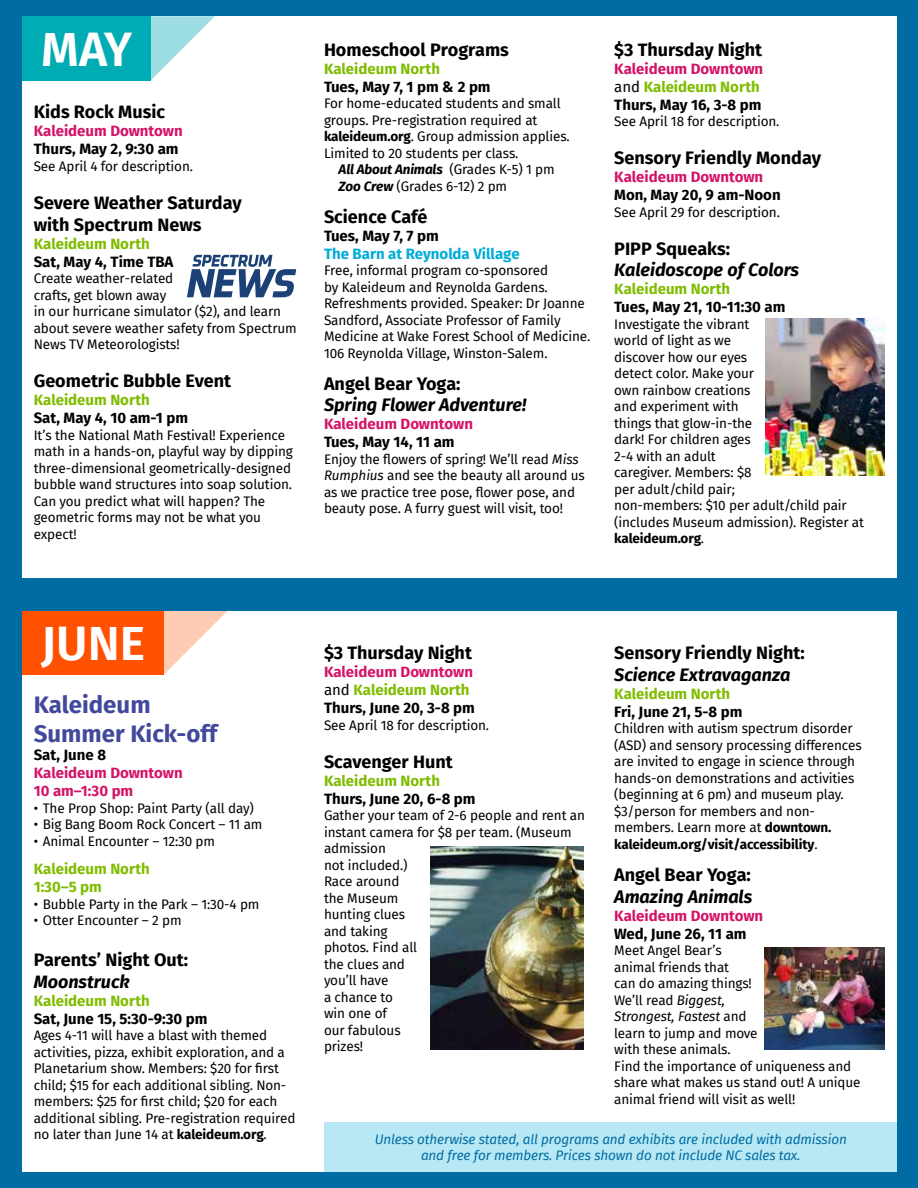
<style>
.page{position:relative;width:918px;height:1188px;background:#006ca3}
.page>*{position:absolute;margin:0;border:0;box-sizing:border-box;transform-origin:0 0}
.t1{font:600 48px "Fira Sans";color:#fff}
.t2{font:700 24px/28.8px "Fira Sans";color:#42499c}
.t3{font:700 18px/21.6px "Fira Sans";color:#000}
.t4{font:italic 700 18px "Fira Sans";color:#000}
.t5{font:700 15px/18px "Fira Sans";color:#000}
.t6{font:700 15px/18px "Fira Sans";color:#d41367}
.t7{font:700 15px/18px "Fira Sans";color:#80bc00}
.t8{font:700 15px "Fira Sans";color:#00acd8}
.t9{font:13.5px/16.5px "Fira Sans";letter-spacing:-.01em;color:#000}
.t10{font:italic 13.5px/16.2px "Fira Sans";letter-spacing:-.01em;color:#006ca3;text-align:center}
.s1{font-weight:700}
.s2{font-weight:700;font-style:italic}
.s3{font-style:italic}
.s4{font-weight:400;color:#000}
.s5{color:#80bc00}
.s6{color:#000}
.s7{color:#d41367}
.s8{font-weight:400}
</style>
<div class="page">
<div style="left:22px;top:16px;width:875px;height:1156px;background:#fff"></div>
<svg style="left:151px;top:16px;width:64px;height:64px"></svg>
<div style="left:22px;top:16px;width:129px;height:64px;background:#00acb3"></div>
<div style="left:324px;top:1122px;width:572px;height:50px;background:#b8e8f4"></div>
<svg style="left:164px;top:610px;width:64px;height:64px"></svg>
<div style="left:22px;top:610px;width:142px;height:64px;background:#ff5100"></div>
<div style="left:6px;top:578px;width:912px;height:32px;background:#006ca3"></div>
<img style="left:431px;top:846px;width:152px;height:203px">
<img style="left:766px;top:319px;width:118px;height:157px">
<img style="left:765px;top:948px;width:119px;height:101px">
<svg style="left:187px;top:255px;width:109px;height:42px"></svg>
<h1 class="t1" style="left:41px;top:10px;width:92px">MAY</h1>
<h3 class="t3" style="left:34px;top:100px;width:133px">Kids Rock Music</h3>
<p class="t6" style="left:34px;top:121px;width:151px">Kaleideum Downtown</p>
<p class="t5" style="left:34px;top:139px;width:146px">Thurs, May 2, 9:30 am</p>
<p class="t9" style="left:34px;top:158px;width:161px">See April 4 for description.</p>
<h3 class="t3" style="left:34px;top:191px;width:209px">Severe Weather Saturday with Spectrum News</h3>
<p class="t7" style="left:34px;top:233px;width:118px">Kaleideum North</p>
<p class="t5" style="left:34px;top:251px;width:141px">Sat, May 4, Time TBA</p>
<p class="t9" style="left:34px;top:270px;width:265px">Create weather-related<br>crafts, get blown away<br>in our hurricane simulator ($2), and learn about severe weather safety from Spectrum<br>News TV Meteorologists!</p>
<h3 class="t3" style="left:34px;top:369px;width:199px">Geometric Bubble Event</h3>
<p class="t7" style="left:34px;top:390px;width:118px">Kaleideum North</p>
<p class="t5" style="left:34px;top:408px;width:156px">Sat, May 4, 10 am-1 pm</p>
<p class="t9" style="left:34px;top:426px;width:261px">It’s the National Math Festival! Experience math in a hands-on, playful way by dipping three-dimensional geometrically-designed bubble wand structures into soap solution.<br>Can you predict what will happen? The geometric forms may not be what you expect!</p>
<h3 class="t3" style="left:324px;top:37px;width:186px">Homeschool Programs</h3>
<p class="t7" style="left:324px;top:58px;width:118px">Kaleideum North</p>
<p class="t5" style="left:324px;top:76px;width:168px">Tues, May 7, 1 pm &amp; 2 pm</p>
<p class="t9" style="left:324px;top:95px;width:247px">For home-educated students and small groups. Pre-registration required at <span class="s1">kaleideum.org</span>. Group admission applies.<br>Limited to 20 students per class.</p>
<p class="t9" style="left:339px;top:161px;width:218px"><span class="s2">All About Animals</span> (Grades K-5) 1 pm<br><span class="s2">Zoo Crew</span> (Grades 6-12) 2 pm</p>
<h3 class="t3" style="left:324px;top:204px;width:105px">Science Café</h3>
<p class="t5" style="left:324px;top:225px;width:116px">Tues, May 7, 7 pm</p>
<p class="t8" style="left:324px;top:241px;width:197px">The Barn at Reynolda Village</p>
<p class="t9" style="left:324px;top:262px;width:268px">Free, informal program co-sponsored<br>by Kaleideum and Reynolda Gardens.<br>Refreshments provided. Speaker: Dr Joanne Sandford, Associate Professor of Family Medicine at Wake Forest School of Medicine.<br>106 Reynolda Village, Winston-Salem.</p>
<h3 class="t3" style="left:324px;top:372px;width:138px">Angel Bear Yoga:</h3>
<h3 class="t4" style="left:324px;top:390px;width:204px">Spring Flower Adventure!</h3>
<p class="t6" style="left:324px;top:414px;width:151px">Kaleideum Downtown</p>
<p class="t5" style="left:324px;top:432px;width:132px">Tues, May 14, 11 am</p>
<p class="t9" style="left:324px;top:451px;width:262px">Enjoy the flowers of spring! We’ll read <span class="s3">Miss Rumphius</span> and see the beauty all around us as we practice tree pose, flower pose, and beauty pose. A furry guest will visit, too!</p>
<h3 class="t3" style="left:614px;top:37px;width:149px">$3 Thursday Night</h3>
<p class="t6" style="left:614px;top:58px;width:151px">Kaleideum Downtown <span class="s4">and</span> <span class="s5">Kaleideum North<br></span><span class="s6">Thurs, May 16, 3-8 pm</span></p>
<p class="t9" style="left:614px;top:113px;width:167px">See April 18 for description.</p>
<h3 class="t3" style="left:614px;top:146px;width:208px">Sensory Friendly Monday</h3>
<p class="t6" style="left:614px;top:167px;width:151px">Kaleideum Downtown</p>
<p class="t5" style="left:614px;top:185px;width:168px">Mon, May 20, 9 am-Noon</p>
<p class="t9" style="left:614px;top:203px;width:167px">See April 29 for description.</p>
<h3 class="t3" style="left:614px;top:237px;width:118px">PIPP Squeaks:</h3>
<h3 class="t4" style="left:614px;top:255px;width:186px">Kaleidoscope of Colors</h3>
<p class="t7" style="left:614px;top:279px;width:118px">Kaleideum North</p>
<p class="t5" style="left:614px;top:297px;width:173px">Tues, May 21, 10-11:30 am</p>
<p class="t9" style="left:614px;top:316px;width:251px">Investigate the vibrant<br>world of light as we<br>discover how our eyes<br>detect color. Make your<br>own rainbow creations<br>and experiment with<br>things that glow-in-the<br>dark! For children ages<br>2-4 with an adult<br>caregiver. Members: $8<br>per adult/child pair;<br>non-members: $10 per adult/child pair (includes Museum admission). Register at <span class="s1">kaleideum.org</span>.</p>
<h1 class="t1" style="left:41px;top:604px;width:105px">JUNE</h1>
<h2 class="t2" style="left:34px;top:689px;width:185px">Kaleideum<br>Summer Kick-off</h2>
<p class="t5" style="left:34px;top:745px;width:74px">Sat, June 8</p>
<p class="t6" style="left:34px;top:763px;width:151px">Kaleideum Downtown<br>10 am–1:30 pm</p>
<p class="t9" style="left:34px;top:799px;width:222px">• The Prop Shop: Paint Party (all day)</p>
<p class="t9" style="left:34px;top:816px;width:230px">• Big Bang Boom Rock Concert – 11 am</p>
<p class="t9" style="left:34px;top:832px;width:183px">• Animal Encounter – 12:30 pm</p>
<p class="t7" style="left:34px;top:859px;width:118px">Kaleideum North<br>1:30–5 pm</p>
<p class="t9" style="left:34px;top:895px;width:227px">• Bubble Party in the Park – 1:30-4 pm</p>
<p class="t9" style="left:34px;top:912px;width:149px">• Otter Encounter – 2 pm</p>
<h3 class="t3" style="left:34px;top:948px;width:156px">Parents’ Night Out:</h3>
<h3 class="t4" style="left:34px;top:966px;width:97px">Moonstruck</h3>
<p class="t7" style="left:34px;top:991px;width:118px">Kaleideum North</p>
<p class="t5" style="left:34px;top:1009px;width:175px">Sat, June 15, 5:30-9:30 pm</p>
<p class="t9" style="left:34px;top:1027px;width:263px">Ages 4-11 will have a blast with themed activities, pizza, exhibit exploration, and a Planetarium show. Members: $20 for first child; $15 for each additional sibling. Non&shy;members: $25 for first child; $20 for each additional sibling. Pre-registration required no later than June 14 at <span class="s1">kaleideum.org</span>.</p>
<h3 class="t3" style="left:324px;top:641px;width:149px">$3 Thursday Night</h3>
<p class="t5" style="left:324px;top:662px;width:152px"><span class="s7">Kaleideum Downtown </span><span class="s8">and</span> <span class="s5">Kaleideum North<br></span>Thurs, June 20, 3-8 pm</p>
<p class="t9" style="left:324px;top:716px;width:167px">See April 18 for description.</p>
<h3 class="t3" style="left:324px;top:750px;width:130px">Scavenger Hunt</h3>
<p class="t7" style="left:324px;top:771px;width:118px">Kaleideum North</p>
<p class="t5" style="left:324px;top:789px;width:153px">Thurs, June 20, 6-8 pm</p>
<p class="t9" style="left:324px;top:807px;width:263px">Gather your team of 2-6 people and rent an instant camera for $8 per team. (Museum admission<br>not included.)<br>Race around<br>the Museum<br>hunting clues<br>and taking<br>photos. Find all<br>the clues and<br>you’ll have<br>a chance to<br>win one of<br>our fabulous<br>prizes!</p>
<h3 class="t3" style="left:614px;top:641px;width:192px">Sensory Friendly Night:</h3>
<h3 class="t4" style="left:614px;top:659px;width:178px">Science Extravaganza</h3>
<p class="t7" style="left:614px;top:684px;width:118px">Kaleideum North</p>
<p class="t5" style="left:614px;top:702px;width:130px">Fri, June 21, 5-8 pm</p>
<p class="t9" style="left:614px;top:720px;width:249px">Children with autism spectrum disorder (ASD) and sensory processing differences are invited to engage in science through hands-on demonstrations and activities (beginning at 6 pm) and museum play. $3/person for members and non&shy;members. Learn more at <span class="s1">downtown. kaleideum.org/visit/accessibility</span>.</p>
<h3 class="t3" style="left:614px;top:863px;width:138px">Angel Bear Yoga:</h3>
<h3 class="t4" style="left:614px;top:881px;width:140px">Amazing Animals</h3>
<p class="t6" style="left:614px;top:905px;width:151px">Kaleideum Downtown</p>
<p class="t5" style="left:614px;top:923px;width:134px">Wed, June 26, 11 am</p>
<p class="t9" style="left:614px;top:942px;width:248px">Meet Angel Bear’s<br>animal friends that<br>can do amazing things!<br>We’ll read <span class="s3">Biggest,<br>Strongest, Fastest</span> and<br>learn to jump and move<br>with these animals.<br>Find the importance of uniqueness and share what makes us stand out! A unique animal friend will visit as well!</p>
<p class="t10" style="left:375px;top:1131px;width:474px">Unless otherwise stated, all programs and exhibits are included with admission and free for members. Prices shown do not include NC sales tax.</p>
</div>
